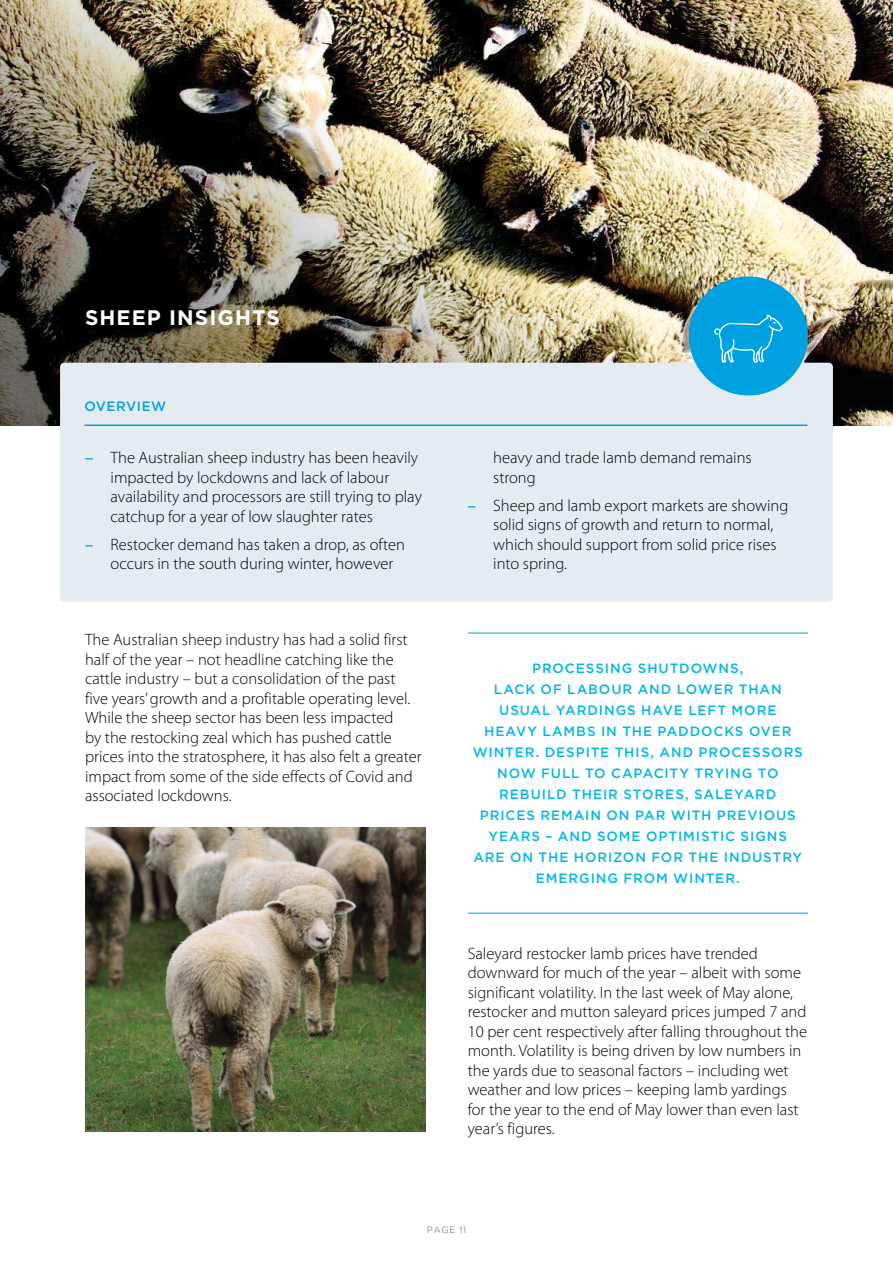
<style>
.page{position:relative;width:893px;height:1263px;background:#fff}
.page>*{position:absolute;margin:0;border:0;box-sizing:border-box;transform-origin:0 0}
.t1{font:700 21px "Gotham";letter-spacing:.05em;color:#fff}
.t2{font:300 16.5px/19.5px "Myriad Pro";color:#000}
.t3{font:500 13.5px/21px "Gotham";letter-spacing:.065em;color:#04b6e7;text-align:center}
.t4{font:500 13.5px "Gotham";letter-spacing:.04em;color:#00a1e0}
.t5{font:300 9px "Gotham";letter-spacing:.085em;color:#58595b}
.s1{font-weight:600;color:#00a1e0}
</style>
<div class="page">
<img style="left:742px;top:0;width:151px;height:425px">
<img style="left:0;top:0;width:742px;height:425px">
<div style="left:60px;top:363px;width:773px;height:239px;background:#e4ecf1;border-radius:4px"></div>
<hr style="left:85px;top:424px;width:722px;height:2px;background:#00a1e0">
<div style="left:689px;top:276px;width:119px;height:119px;background:#00a1e0;border-radius:50%"></div>
<svg style="left:714px;top:314px;width:69px;height:49px"></svg>
<hr style="left:468px;top:633px;width:340px;height:1px;background:#00a1e0">
<hr style="left:468px;top:913px;width:340px;height:1px;background:#00a1e0">
<img style="left:85px;top:827px;width:340px;height:304px">
<p class="t1" style="left:85px;top:305px;width:196px">SHEEP INSIGHTS</p>
<p class="t4" style="left:85px;top:399px;width:83px">OVERVIEW</p>
<p class="t2" style="left:111px;top:448px;width:313px;text-indent:-26px"><span class="s1">–</span> The Australian sheep industry has been heavily impacted by lockdowns and lack of labour availability and processors are still trying to play catchup for a year of low slaughter rates</p>
<p class="t2" style="left:111px;top:534px;width:296px;text-indent:-26px"><span class="s1">–</span> Restocker demand has taken a drop, as often occurs in the south during winter, however</p>
<p class="t2" style="left:85px;top:630px;width:338px">The Australian sheep industry has had a solid first half of the year – not headline catching like the cattle industry – but a consolidation of the past five years’ growth and a profitable operating level.<br>While the sheep sector has been less impacted<br>by the restocking zeal which has pushed cattle prices into the stratosphere, it has also felt a greater impact from some of the side effects of Covid and associated lockdowns.</p>
<p class="t2" style="left:493px;top:448px;width:260px">heavy and trade lamb demand remains strong</p>
<p class="t2" style="left:493px;top:495px;width:297px;text-indent:-26px"><span class="s1">–</span> Sheep and lamb export markets are showing solid signs of growth and return to normal, which should support from solid price rises into spring.</p>
<p class="t3" style="left:473px;top:657px;width:332px">PROCESSING SHUTDOWNS,<br>LACK OF LABOUR AND LOWER THAN<br>USUAL YARDINGS HAVE LEFT MORE<br>HEAVY LAMBS IN THE PADDOCKS OVER<br>WINTER. DESPITE THIS, AND PROCESSORS<br>NOW FULL TO CAPACITY TRYING TO<br>REBUILD THEIR STORES, SALEYARD<br>PRICES REMAIN ON PAR WITH PREVIOUS<br>YEARS – AND SOME OPTIMISTIC SIGNS<br>ARE ON THE HORIZON FOR THE INDUSTRY<br>EMERGING FROM WINTER.</p>
<p class="t2" style="left:468px;top:943px;width:341px">Saleyard restocker lamb prices have trended downward for much of the year – albeit with some significant volatility. In the last week of May alone, restocker and mutton saleyard prices jumped 7 and 10 per cent respectively after falling throughout the month. Volatility is being driven by low numbers in the yards due to seasonal factors – including wet weather and low prices – keeping lamb yardings for the year to the end of May lower than even last year’s figures.</p>
<p class="t5" style="left:427px;top:1225px;width:41px">PAGE 11</p>
</div>
